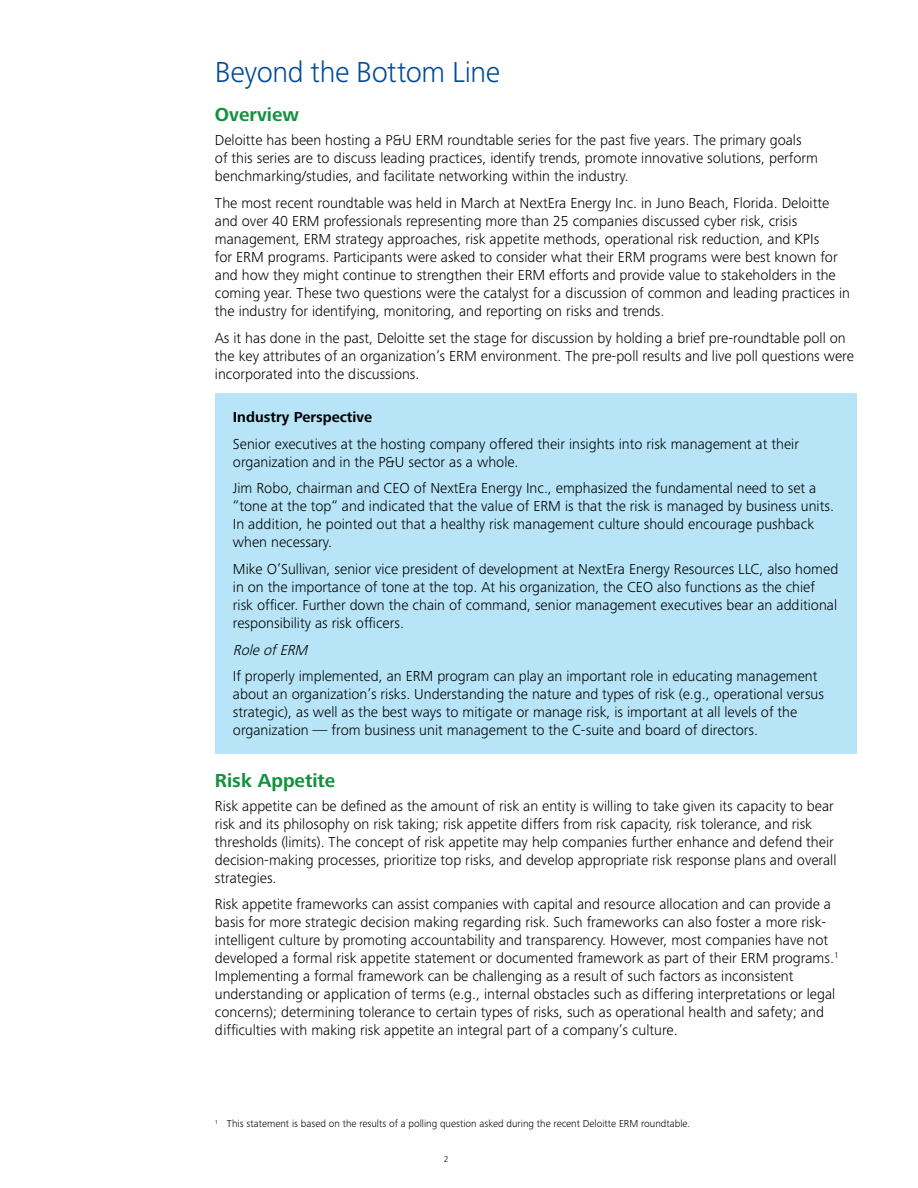
<style>
.page{position:relative;width:918px;height:1188px;background:#fff}
.page>*{position:absolute;margin:0;border:0;box-sizing:border-box;transform-origin:0 0}
.t1{font:300 30px "Frutiger Next Pro";letter-spacing:-.015em;color:#004a94}
.t2{font:700 19.5px "Frutiger Next Pro";color:#13913e}
.t3{font:300 15px/18px "Frutiger Next Pro";color:#000}
.t4{font:700 15px "Frutiger Next Pro";color:#000}
.t5{font:italic 300 15px "Frutiger Next Pro";color:#000}
.t6{font:300 10.5px "Frutiger Next Pro";color:#000}
.t7{font:300 9px "Frutiger Next Pro";color:#000}
</style>
<div class="page">
<div style="left:215px;top:393px;width:642px;height:360px;background:#b7e4f7"></div>
<h1 class="t1" style="left:215px;top:55px;width:287px">Beyond the Bottom Line</h1>
<h2 class="t2" style="left:215px;top:104px;width:86px">Overview</h2>
<p class="t3" style="left:215px;top:131px;width:605px">Deloitte has been hosting a P&amp;U ERM roundtable series for the past five years. The primary goals<br>of this series are to discuss leading practices, identify trends, promote innovative solutions, perform benchmarking/studies, and facilitate networking within the industry.</p>
<p class="t3" style="left:215px;top:194px;width:637px">The most recent roundtable was held in March at NextEra Energy Inc. in Juno Beach, Florida. Deloitte and over 40 ERM professionals representing more than 25 companies discussed cyber risk, crisis management, ERM strategy approaches, risk appetite methods, operational risk reduction, and KPIs<br>for ERM programs. Participants were asked to consider what their ERM programs were best known for and how they might continue to strengthen their ERM efforts and provide value to stakeholders in the coming year. These two questions were the catalyst for a discussion of common and leading practices in the industry for identifying, monitoring, and reporting on risks and trends.</p>
<p class="t3" style="left:215px;top:329px;width:641px">As it has done in the past, Deloitte set the stage for discussion by holding a brief pre-roundtable poll on the key attributes of an organization’s ERM environment. The pre-poll results and live poll questions were incorporated into the discussions.</p>
<p class="t4" style="left:233px;top:408px;width:141px">Industry Perspective</p>
<p class="t3" style="left:233px;top:435px;width:568px">Senior executives at the hosting company offered their insights into risk management at their organization and in the P&amp;U sector as a whole.</p>
<p class="t3" style="left:233px;top:479px;width:603px">Jim Robo, chairman and CEO of NextEra Energy Inc., emphasized the fundamental need to set a “tone at the top“ and indicated that the value of ERM is that the risk is managed by business units.<br>In addition, he pointed out that a healthy risk management culture should encourage pushback when necessary.</p>
<p class="t3" style="left:233px;top:560px;width:607px">Mike O’Sullivan, senior vice president of development at NextEra Energy Resources LLC, also homed in on the importance of tone at the top. At his organization, the CEO also functions as the chief risk officer. Further down the chain of command, senior management executives bear an additional responsibility as risk officers.</p>
<p class="t5" style="left:233px;top:641px;width:80px">RoleofERM</p>
<p class="t3" style="left:233px;top:667px;width:593px">If properly implemented, an ERM program can play an important role in educating management about an organization’s risks. Understanding the nature and types of risk (e.g., operational versus strategic), as well as the best ways to mitigate or manage risk, is important at all levels of the organization — from business unit management to the C-suite and board of directors.</p>
<h2 class="t2" style="left:215px;top:769px;width:122px">Risk Appetite</h2>
<p class="t3" style="left:215px;top:797px;width:623px">Risk appetite can be defined as the amount of risk an entity is willing to take given its capacity to bear risk and its philosophy on risk taking; risk appetite differs from risk capacity, risk tolerance, and risk thresholds (limits). The concept of risk appetite may help companies further enhance and defend their decision-making processes, prioritize top risks, and develop appropriate risk response plans and overall strategies.</p>
<p class="t3" style="left:215px;top:895px;width:625px">Risk appetite frameworks can assist companies with capital and resource allocation and can provide a basis for more strategic decision making regarding risk. Such frameworks can also foster a more risk&shy;intelligent culture by promoting accountability and transparency. However, most companies have not developed a formal risk appetite statement or documented framework as part of their ERM programs.<sup>1<br></sup>Implementing a formal framework can be challenging as a result of such factors as inconsistent understanding or application of terms (e.g., internal obstacles such as differing interpretations or legal concerns); determining tolerance to certain types of risks, such as operational health and safety; and difficulties with making risk appetite an integral part of a company’s culture.</p>
<p class="t6" style="left:215px;top:1118px;width:477px"><sup>1</sup> This statement is based on the results of a polling question asked during the recent Deloitte ERM roundtable.</p>
<p class="t7" style="left:444px;top:1154px;width:6px">2</p>
</div>
